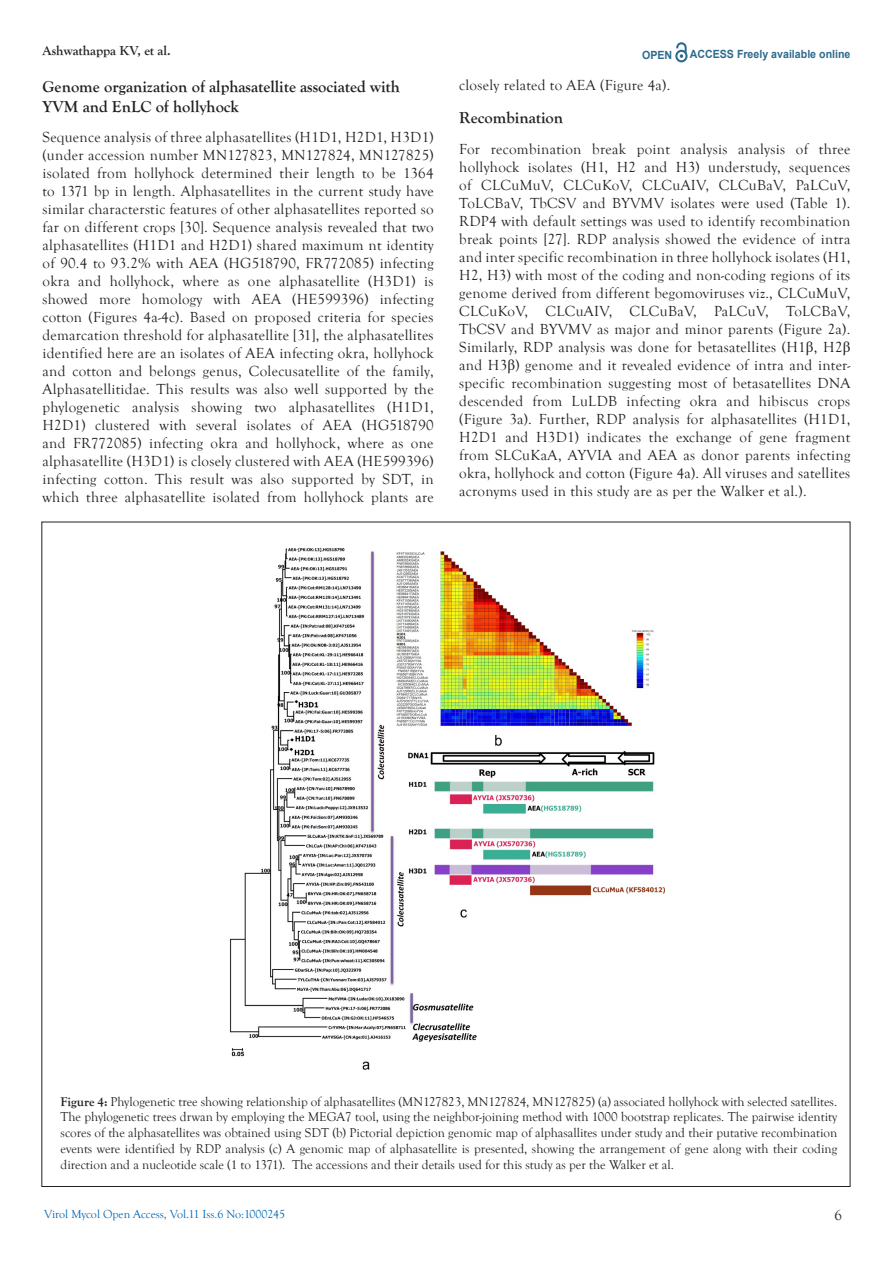
<style>
.page{position:relative;width:893px;height:1263px;background:#fff}
.page>*{position:absolute;margin:0;border:0;box-sizing:border-box;transform-origin:0 0}
.t1{font:700 16.5px/19.8px "Goudy Old Style T";color:#231f20}
.Body_Text_First_Inde{font:15px/18px "Goudy Old Style T";letter-spacing:.02em;color:#231f20;text-align:justify}
.t2{font:700 13.5px "Goudy Old Style T";color:#231f20}
.t3{font:13.05px/15.8px "Goudy Old Style T";color:#231f20;text-align:justify}
.t4{font:12px "Goudy Old Style T";color:#0067b3}
.t5{font:700 11.25px "Arial";color:#2d6a8e;scale:.94 1}
.s1{font-family:"Times New Roman"}
.s2{font-weight:700}
</style>
<div class="page">
<svg style="left:675px;top:43px;width:12px;height:19px"></svg>
<img style="left:230px;top:547px;width:435px;height:523px">
<p class="t2" style="left:43px;top:43px;width:130px">Ashwathappa KV, et al.</p>
<p class="t5" style="left:642px;top:47px;width:34px">OPEN</p>
<p class="t5" style="left:690px;top:46px;width:172px">ACCESS Freely available online</p>
<p class="t1" style="left:43px;top:77px;width:359px">Genome organization of alphasatellite associated with<br>YVM and EnLC of hollyhock</p>
<p class="Body_Text_First_Inde" style="left:43px;top:129px;width:393px">Sequence analysis of three alphasatellites (H1D1, H2D1, H3D1) (under accession number MN127823, MN127824, MN127825) isolated from hollyhock determined their length to be 1364 to 1371 bp in length. Alphasatellites in the current study have similar characterstic features of other alphasatellites reported so far on different crops [30]. Sequence analysis revealed that two alphasatellites (H1D1 and H2D1) shared maximum nt identity of 90.4 to 93.2% with AEA (HG518790, FR772085) infecting okra and hollyhock, where as one alphasatellite (H3D1) is showed more homology with AEA (HE599396) infecting cotton (Figures 4a-4c). Based on proposed criteria for species demarcation threshold for alphasatellite [31], the alphasatellites identified here are an isolates of AEA infecting okra, hollyhock and cotton and belongs genus, Colecusatellite of the family, Alphasatellitidae. This results was also well supported by the phylogenetic analysis showing two alphasatellites (H1D1, H2D1) clustered with several isolates of AEA (HG518790 and FR772085) infecting okra and hollyhock, where as one alphasatellite (H3D1) is closely clustered with AEA (HE599396) infecting cotton. This result was also supported by SDT, in which three alphasatellite isolated from hollyhock plants are</p>
<p class="Body_Text_First_Inde" style="left:459px;top:77px;width:213px">closely related to AEA (Figure 4a).</p>
<p class="t1" style="left:459px;top:108px;width:106px">Recombination</p>
<p class="Body_Text_First_Inde" style="left:459px;top:140px;width:393px">For recombination break point analysis analysis of three hollyhock isolates (H1, H2 and H3) understudy, sequences of CLCuMuV, CLCuKoV, CLCuAIV, CLCuBaV, PaLCuV, ToLCBaV, TbCSV and BYVMV isolates were used (Table 1).<br>RDP4 with default settings was used to identify recombination break points [27]. RDP analysis showed the evidence of intra and inter specific recombination in three hollyhock isolates (H1, H2, H3) with most of the coding and non-coding regions of its genome derived from different begomoviruses viz., CLCuMuV, CLCuKoV, CLCuAIV, CLCuBaV, PaLCuV, ToLCBaV, TbCSV and BYVMV as major and minor parents (Figure 2a).<br>Similarly, RDP analysis was done for betasatellites (H1<span class="s1">β</span>, H2<span class="s1">β </span>and H3<span class="s1">β</span>) genome and it revealed evidence of intra and inter&shy;specific recombination suggesting most of betasatellites DNA descended from LuLDB infecting okra and hibiscus crops (Figure 3a). Further, RDP analysis for alphasatellites (H1D1, H2D1 and H3D1) indicates the exchange of gene fragment from SLCuKaA, AYVIA and AEA as donor parents infecting okra, hollyhock and cotton (Figure 4a). All viruses and satellites acronyms used in this study are as per the Walker et al.).</p>
<p class="t3" style="left:61px;top:1094px;width:778px"><span class="s2">Figure 4:</span> Phylogenetic tree showing relationship of alphasatellites (MN127823, MN127824, MN127825) (a) associated hollyhock with selected satellites.<br>The phylogenetic trees drwan by employing the MEGA7 tool, using the neighbor-joining method with 1000 bootstrap replicates. The pairwise identity scores of the alphasatellites was obtained using SDT (b) Pictorial depiction genomic map of alphasallites under study and their putative recombination events were identified by RDP analysis (c) A genomic map of alphasatellite is presented, showing the arrangement of gene along with their coding direction and a nucleotide scale (1 to 1371). The accessions and their details used for this study as per the Walker et al.</p>
<p class="t4" style="left:44px;top:1207px;width:243px">Virol Mycol Open Access, Vol.11 Iss.6 No:1000245</p>
<p class="Body_Text_First_Inde" style="left:834px;top:1207px;width:9px">6</p>
</div>
